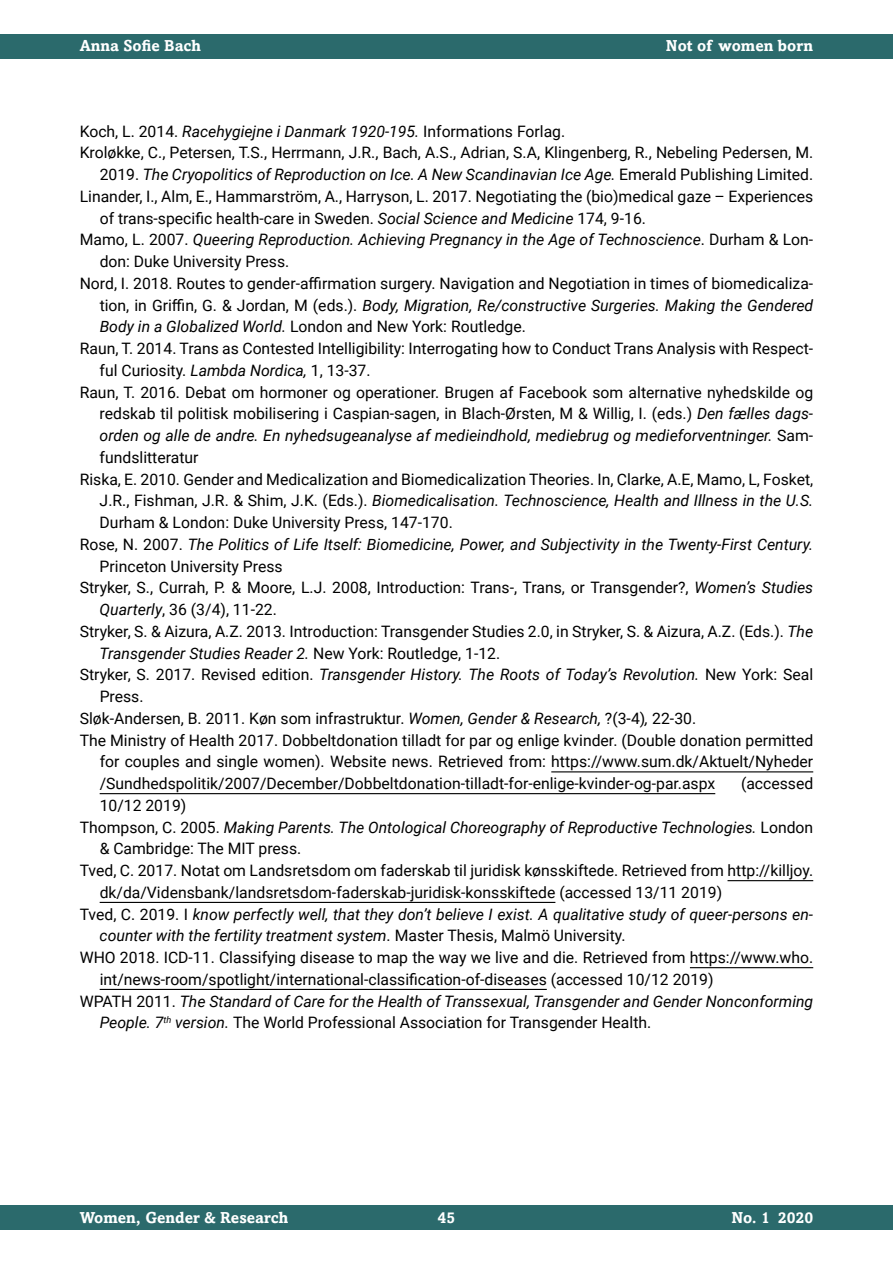
<style>
.page{position:relative;width:893px;height:1263px;background:#fff}
.page>*{position:absolute;margin:0;border:0;box-sizing:border-box;transform-origin:0 0}
.t1{font:15.75px "Roboto";color:#000}
.t2{font:italic 15.75px "Roboto";color:#000}
.t3{font:700 15.75px "Amasis MT Std";color:#fff}
.s1{font-style:italic}
.s2{font-style:normal}
</style>
<div class="page">
<div style="left:0;top:1205px;width:893px;height:24px;background:#2b6a6c"></div>
<div style="left:0;top:34px;width:893px;height:24px;background:#2b6a6c"></div>
<hr style="left:551px;top:771px;width:262px;height:1px;background:#000">
<hr style="left:100px;top:793px;width:615px;height:1px;background:#000">
<hr style="left:727px;top:880px;width:86px;height:1px;background:#000">
<hr style="left:100px;top:902px;width:455px;height:1px;background:#000">
<hr style="left:690px;top:967px;width:123px;height:1px;background:#000">
<hr style="left:100px;top:989px;width:447px;height:1px;background:#000">
<p class="t3" style="left:80px;top:36px;width:123px">Anna Sofie Bach</p>
<p class="t3" style="left:666px;top:36px;width:149px">Not of women born</p>
<p class="t1" style="left:80px;top:120px;width:487px">Koch, L. 2014. <span class="s1">Racehygiejne i Danmark 1920-195.</span> Informations Forlag.</p>
<p class="t1" style="left:80px;top:142px;width:735px">Kroløkke, C., Petersen, T.S., Herrmann, J.R., Bach, A.S., Adrian, S.A, Klingenberg, R., Nebeling Pedersen, M.</p>
<p class="t2" style="left:100px;top:163px;width:715px"><span class="s2">2019.</span> The Cryopolitics of Reproduction on Ice. A New Scandinavian Ice Age. <span class="s2">Emerald Publishing Limited.</span></p>
<p class="t1" style="left:80px;top:185px;width:735px">Linander, I., Alm, E., Hammarström, A., Harryson, L. 2017. Negotiating the (bio)medical gaze – Experiences</p>
<p class="t1" style="left:100px;top:207px;width:548px">of trans-specific health-care in Sweden. <span class="s1">Social Science and Medicine</span> 174, 9-16.</p>
<p class="t2" style="left:80px;top:229px;width:735px"><span class="s2">Mamo, L. 2007.</span> Queering Reproduction. Achieving Pregnancy in the Age of Technoscience<span class="s2">. Durham &amp; Lon-</span></p>
<p class="t1" style="left:100px;top:250px;width:191px">don: Duke University Press.</p>
<p class="t1" style="left:80px;top:272px;width:735px">Nord, I. 2018. Routes to gender-affirmation surgery. Navigation and Negotiation in times of biomedicaliza-</p>
<p class="t2" style="left:100px;top:294px;width:715px"><span class="s2">tion, in Griffin, G. &amp; Jordan, M (eds.).</span> Body, Migration, Re/constructive Surgeries. Making the Gendered</p>
<p class="t1" style="left:100px;top:316px;width:428px"><span class="s1">Body in a Globalized World.</span> London and New York: Routledge.</p>
<p class="t1" style="left:80px;top:337px;width:735px">Raun, T. 2014. Trans as Contested Intelligibility: Interrogating how to Conduct Trans Analysis with Respect-</p>
<p class="t1" style="left:100px;top:359px;width:272px">ful Curiosity. <span class="s1">Lambda Nordica,</span> 1, 13-37.</p>
<p class="t1" style="left:80px;top:381px;width:735px">Raun, T. 2016. Debat om hormoner og operationer. Brugen af Facebook som alternative nyhedskilde og</p>
<p class="t1" style="left:100px;top:403px;width:715px">redskab til politisk mobilisering i Caspian-sagen, in Blach-Ørsten, M &amp; Willig, I. (eds.) <span class="s1">Den fælles dags-</span></p>
<p class="t2" style="left:100px;top:424px;width:715px">orden og alle de andre. En nyhedsugeanalyse af medieindhold, mediebrug og medieforventninger. <span class="s2">Sam-</span></p>
<p class="t1" style="left:100px;top:446px;width:100px">fundslitteratur</p>
<p class="t1" style="left:80px;top:468px;width:735px">Riska, E. 2010. Gender and Medicalization and Biomedicalization Theories. In, Clarke, A.E, Mamo, L, Fosket,</p>
<p class="t2" style="left:100px;top:490px;width:715px"><span class="s2">J.R., Fishman, J.R. &amp; Shim, J.K. (Eds.).</span> Biomedicalisation. Technoscience, Health and Illness in the U.S.</p>
<p class="t1" style="left:100px;top:511px;width:355px">Durham &amp; London: Duke University Press, 147-170.</p>
<p class="t2" style="left:80px;top:533px;width:735px"><span class="s2">Rose, N. 2007.</span> The Politics of Life Itself: Biomedicine, Power, and Subjectivity in the Twenty-First Century.</p>
<p class="t1" style="left:100px;top:555px;width:185px">Princeton University Press</p>
<p class="t1" style="left:80px;top:577px;width:735px">Stryker, S., Currah, P. &amp; Moore, L.J. 2008, Introduction: Trans-, Trans, or Transgender?, <span class="s1">Women’s Studies</span></p>
<p class="t1" style="left:100px;top:598px;width:179px"><span class="s1">Quarterly</span>, 36 (3/4), 11-22.</p>
<p class="t1" style="left:80px;top:620px;width:735px">Stryker, S. &amp; Aizura, A.Z. 2013. Introduction: Transgender Studies 2.0, in Stryker, S. &amp; Aizura, A.Z. (Eds.). <span class="s1">The</span></p>
<p class="t2" style="left:100px;top:642px;width:402px">Transgender Studies Reader 2. <span class="s2">New York: Routledge, 1-12.</span></p>
<p class="t2" style="left:80px;top:664px;width:735px"><span class="s2">Stryker, S. 2017. Revised edition.</span> Transgender History. The Roots of Today’s Revolution. <span class="s2">New York: Seal</span></p>
<p class="t1" style="left:100px;top:685px;width:45px">Press.</p>
<p class="t1" style="left:80px;top:707px;width:618px">Sløk-Andersen, B. 2011. Køn som infrastruktur. <span class="s1">Women, Gender &amp; Research,</span> ?(3-4)<span class="s1">,</span> 22-30.</p>
<p class="t1" style="left:80px;top:729px;width:735px">The Ministry of Health 2017. Dobbeltdonation tilladt for par og enlige kvinder. (Double donation permitted</p>
<p class="t1" style="left:100px;top:751px;width:715px">for couples and single women). Website news. Retrieved from: https://www.sum.dk/Aktuelt/Nyheder</p>
<p class="t1" style="left:100px;top:772px;width:617px">/Sundhedspolitik/2007/December/Dobbeltdonation-tilladt-for-enlige-kvinder-og-par.aspx</p>
<p class="t1" style="left:741px;top:772px;width:74px">(accessed</p>
<p class="t1" style="left:100px;top:794px;width:88px">10/12 2019)</p>
<p class="t2" style="left:80px;top:816px;width:735px"><span class="s2">Thompson, C. 2005.</span> Making Parents. The Ontological Choreography of Reproductive Technologies. <span class="s2">London</span></p>
<p class="t1" style="left:100px;top:838px;width:203px">&amp; Cambridge: The MIT press.</p>
<p class="t1" style="left:80px;top:859px;width:735px">Tved, C. 2017. Notat om Landsretsdom om faderskab til juridisk kønsskiftede. Retrieved from http://killjoy.</p>
<p class="t1" style="left:100px;top:881px;width:624px">dk/da/Vidensbank/landsretsdom-faderskab-juridisk-konsskiftede (accessed 13/11 2019)</p>
<p class="t2" style="left:80px;top:903px;width:735px"><span class="s2">Tved, C. 2019. I</span> know perfectly well, that they don’t believe I exist. A qualitative study of queer-persons en-</p>
<p class="t2" style="left:100px;top:925px;width:527px">counter with the fertility treatment system<span class="s2">. Master Thesis, Malmö University.</span></p>
<p class="t1" style="left:80px;top:946px;width:735px">WHO 2018. ICD-11. Classifying disease to map the way we live and die. Retrieved from https://www.who.</p>
<p class="t1" style="left:100px;top:968px;width:615px">int/news-room/spotlight/international-classification-of-diseases (accessed 10/12 2019)</p>
<p class="t2" style="left:80px;top:990px;width:735px"><span class="s2">WPATH 2011.</span> The Standard of Care for the Health of Transsexual, Transgender and Gender Nonconforming</p>
<p class="t1" style="left:100px;top:1012px;width:553px"><span class="s1">People. 7</span><sup>th</sup> <span class="s1">version.</span> The World Professional Association for Transgender Health.</p>
<p class="t3" style="left:80px;top:1208px;width:210px">Women, Gender &amp; Research</p>
<p class="t3" style="left:438px;top:1208px;width:19px">45</p>
<p class="t3" style="left:731px;top:1208px;width:83px">No. 1 2020</p>
</div>
